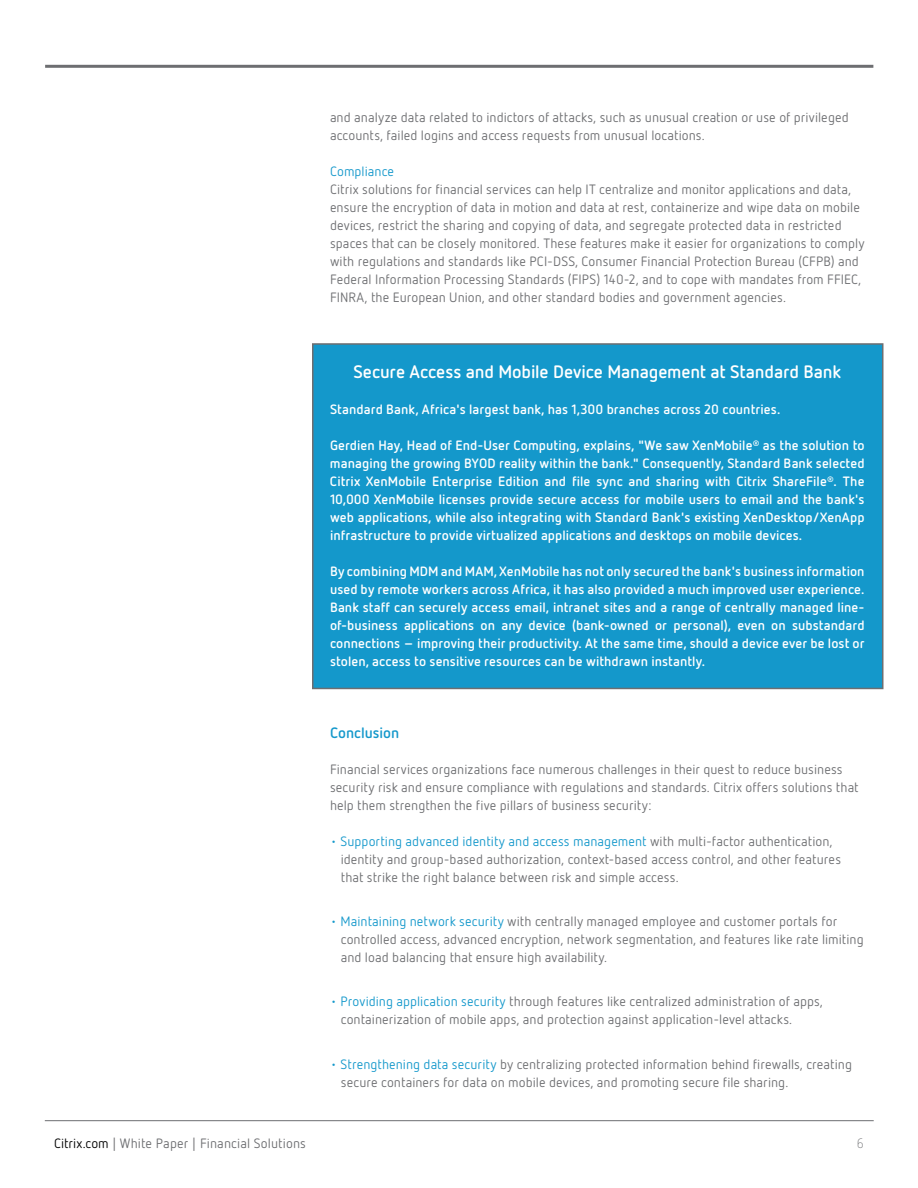
<style>
.page{position:relative;width:918px;height:1188px;background:#fff}
.page>*{position:absolute;margin:0;border:0;box-sizing:border-box;transform-origin:0 0}
.t1{font:700 18px "Netto OT";letter-spacing:-.01em;color:#fff}
.t2{font:700 15px "Netto OT";color:#1498cb}
.t3{font:13.5px/18px "Netto OT";letter-spacing:.005em;color:#6d6e71}
.t4{font:700 13.5px/18px "Netto OT";letter-spacing:.005em;color:#fff;text-align:justify}
.t5{font:13.5px "Netto OT";letter-spacing:.005em;color:#1498cb}
.t6{font:300 13.5px "Netto OT";color:#6d6e71}
.s1{color:#1498cb}
.s2{color:#000}
</style>
<div class="page">
<div style="left:312px;top:343px;width:572px;height:346px;background:#1498cb;border:2px solid #6d6e71"></div>
<hr style="left:45px;top:65px;width:828px;height:3px;background:#6d6e71">
<hr style="left:45px;top:1120px;width:829px;height:1px;background:#6d6e71">
<p class="t3" style="left:330px;top:108px;width:520px">and analyze data related to indictors of attacks, such as unusual creation or use of privileged accounts, failed logins and access requests from unusual locations.</p>
<p class="t5" style="left:330px;top:163px;width:66px">Compliance</p>
<p class="t3" style="left:330px;top:180px;width:536px">Citrix solutions for financial services can help IT centralize and monitor applications and data, ensure the encryption of data in motion and data at rest, containerize and wipe data on mobile devices, restrict the sharing and copying of data, and segregate protected data in restricted spaces that can be closely monitored. These features make it easier for organizations to comply with regulations and standards like PCI-DSS, Consumer Financial Protection Bureau (CFPB) and Federal Information Processing Standards (FIPS) 140-2, and to cope with mandates from FFIEC, FINRA, the European Union, and other standard bodies and government agencies.</p>
<h1 class="t1" style="left:353px;top:361px;width:489px">Secure Access and Mobile Device Management at Standard Bank</h1>
<p class="t4" style="left:330px;top:400px;width:452px">Standard Bank, Africa's largest bank, has 1,300 branches across 20 countries.</p>
<p class="t4" style="left:330px;top:436px;width:536px">Gerdien Hay, Head of End-User Computing, explains, "We saw XenMobile<sup>®</sup> as the solution to managing the growing BYOD reality within the bank." Consequently, Standard Bank selected Citrix XenMobile Enterprise Edition and file sync and sharing with Citrix ShareFile<sup>®</sup>. The 10,000 XenMobile licenses provide secure access for mobile users to email and the bank's web applications, while also integrating with Standard Bank's existing XenDesktop/XenApp infrastructure to provide virtualized applications and desktops on mobile devices.</p>
<p class="t4" style="left:330px;top:562px;width:536px">By combining MDM and MAM, XenMobile has not only secured the bank's business information used by remote workers across Africa, it has also provided a much improved user experience.<br>Bank staff can securely access email, intranet sites and a range of centrally managed line&shy;of-business applications on any device (bank-owned or personal), even on substandard connections – improving their productivity. At the same time, should a device ever be lost or stolen, access to sensitive resources can be withdrawn instantly.</p>
<p class="t2" style="left:330px;top:724px;width:71px">Conclusion</p>
<p class="t3" style="left:330px;top:760px;width:530px">Financial services organizations face numerous challenges in their quest to reduce business security risk and ensure compliance with regulations and standards. Citrix offers solutions that help them strengthen the five pillars of business security:</p>
<p class="t3" style="left:341px;top:832px;width:502px;text-indent:-11px"><span class="s1">• Supporting advanced identity and access management</span> with multi-factor authentication, identity and group-based authorization, context-based access control, and other features that strike the right balance between risk and simple access.</p>
<p class="t3" style="left:341px;top:912px;width:524px;text-indent:-11px"><span class="s1">• Maintaining network security</span> with centrally managed employee and customer portals for controlled access, advanced encryption, network segmentation, and features like rate limiting and load balancing that ensure high availability.</p>
<p class="t3" style="left:341px;top:992px;width:484px;text-indent:-11px"><span class="s1">• Providing application security</span> through features like centralized administration of apps, containerization of mobile apps, and protection against application-level attacks.</p>
<p class="t3" style="left:341px;top:1055px;width:513px;text-indent:-11px"><span class="s1">• Strengthening data security</span> by centralizing protected information behind firewalls, creating secure containers for data on mobile devices, and promoting secure file sharing.</p>
<p class="t3" style="left:54px;top:1134px;width:254px"><span class="s2">Citrix.com</span> | White Paper | Financial Solutions</p>
<p class="t6" style="left:857px;top:1135px;width:9px">6</p>
</div>
